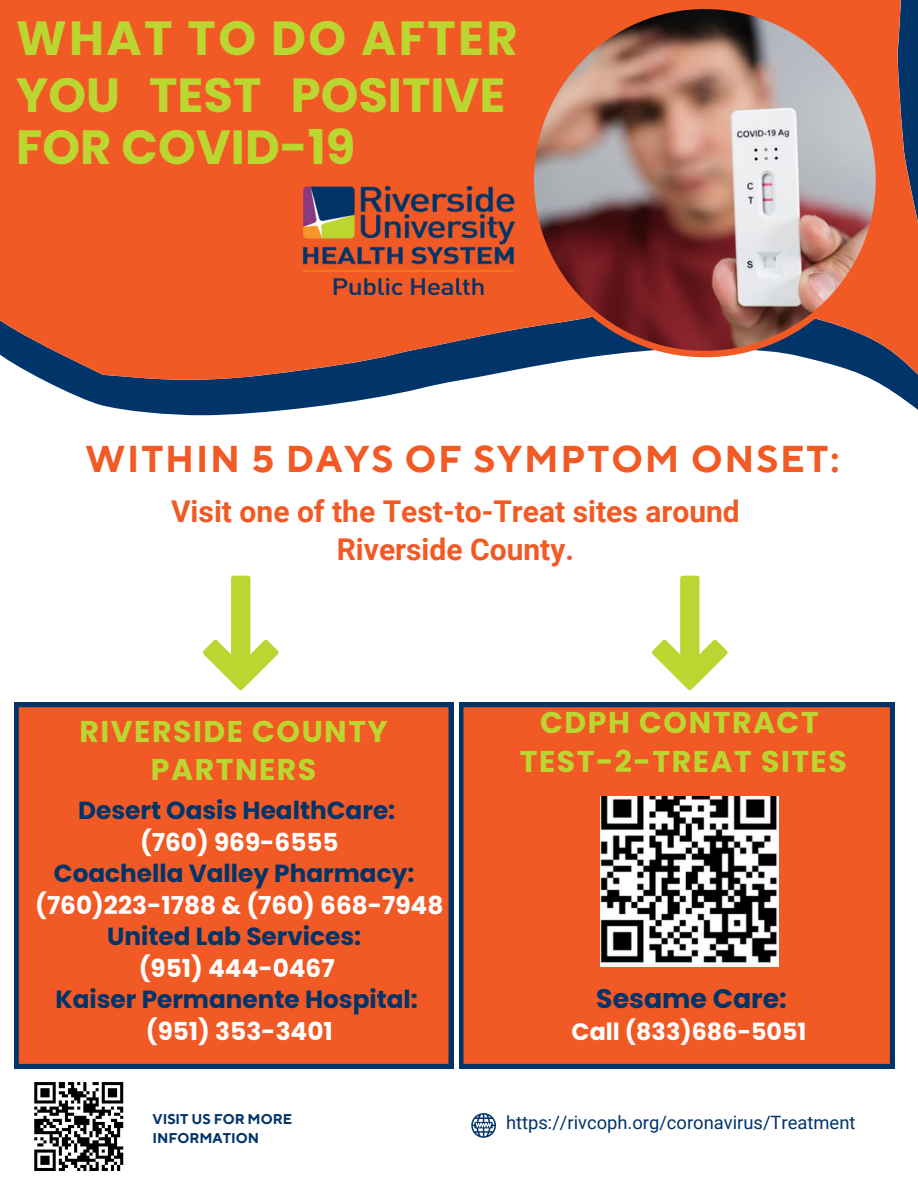
<style>
.page{position:relative;width:918px;height:1188px;background:#fff}
.page>*{position:absolute;margin:0;border:0;box-sizing:border-box;transform-origin:0 0}
.t1{font:700 48px/57.3px "Poppins";color:#bcd631}
.t2{font:700 37.2px "TT Norms Pro";letter-spacing:.05em;color:#f15a24}
.t3{font:700 30px/38.2px "Roboto";color:#f15a24;text-align:center}
.t4{font:700 30px/38.2px "Poppins";letter-spacing:.05em;color:#bcd631;text-align:center}
.t5{font:700 26.7px "Poppins";color:#013469}
.t6{font:700 24.75px "Poppins";color:#013469}
.t7{font:700 24.75px "Poppins";color:#fff}
.t8{font:700 23.7px "Poppins";color:#fff}
.t9{font:18.45px "Roboto";color:#013469}
.t10{font:700 14.1px/19.2px "TT Norms Pro";color:#013469}
</style>
<div class="page">
<svg style="left:81px;top:398px;width:837px;height:18px"></svg>
<svg style="left:0;top:0;width:918px;height:398px;background:#d9633c"></svg>
<img style="left:528px;top:3px;width:354px;height:354px">
<img style="left:303px;top:186px;width:212px;height:108px">
<svg style="left:471px;top:1113px;width:25px;height:25px"></svg>
<div style="left:459px;top:703px;width:435px;height:365px;background:#f15a24"></div>
<svg style="left:34px;top:1082px;width:90px;height:89px"></svg>
<div style="left:14px;top:703px;width:439px;height:365px;background:#f15a24"></div>
<img style="left:601px;top:797px;width:178px;height:170px">
<svg style="left:203px;top:576px;width:76px;height:114px"></svg>
<svg style="left:652px;top:576px;width:76px;height:114px"></svg>
<h1 class="t1" style="left:16px;top:9px;width:503px">WHAT TO DO AFTER<br>YOU TEST POSITIVE</h1>
<h1 class="t1" style="left:16px;top:118px;width:341px">FOR COVID-19</h1>
<h2 class="t2" style="left:86px;top:437px;width:755px">WITHIN 5 DAYS OF SYMPTOM ONSET:</h2>
<p class="t3" style="left:171px;top:492px;width:570px">Visit one of the Test-to-Treat sites around<br>Riverside County.</p>
<p class="t4" style="left:80px;top:712px;width:310px">RIVERSIDE COUNTY<br>PARTNERS</p>
<p class="t6" style="left:78px;top:793px;width:319px">Desert Oasis HealthCare:</p>
<p class="t7" style="left:140px;top:825px;width:200px">(760) 969-6555</p>
<p class="t6" style="left:54px;top:856px;width:362px">Coachella Valley Pharmacy:</p>
<p class="t7" style="left:35px;top:888px;width:410px">(760)223-1788 &amp; (760) 668-7948</p>
<p class="t6" style="left:107px;top:919px;width:256px">United Lab Services:</p>
<p class="t7" style="left:139px;top:951px;width:197px">(951) 444-0467</p>
<p class="t6" style="left:56px;top:982px;width:364px">Kaiser Permanente Hospital:</p>
<p class="t7" style="left:146px;top:1014px;width:188px">(951) 353-3401</p>
<p class="t4" style="left:520px;top:704px;width:328px">CDPH CONTRACT<br>TEST-2-TREAT SITES</p>
<p class="t5" style="left:596px;top:980px;width:192px">Sesame Care:</p>
<p class="t8" style="left:572px;top:1015px;width:236px">Call (833)686-5051</p>
<p class="t10" style="left:153px;top:1110px;width:141px">VISIT US FOR MORE<br>INFORMATION</p>
<p class="t9" style="left:506px;top:1112px;width:351px">https://rivcoph.org/coronavirus/Treatment</p>
</div>
